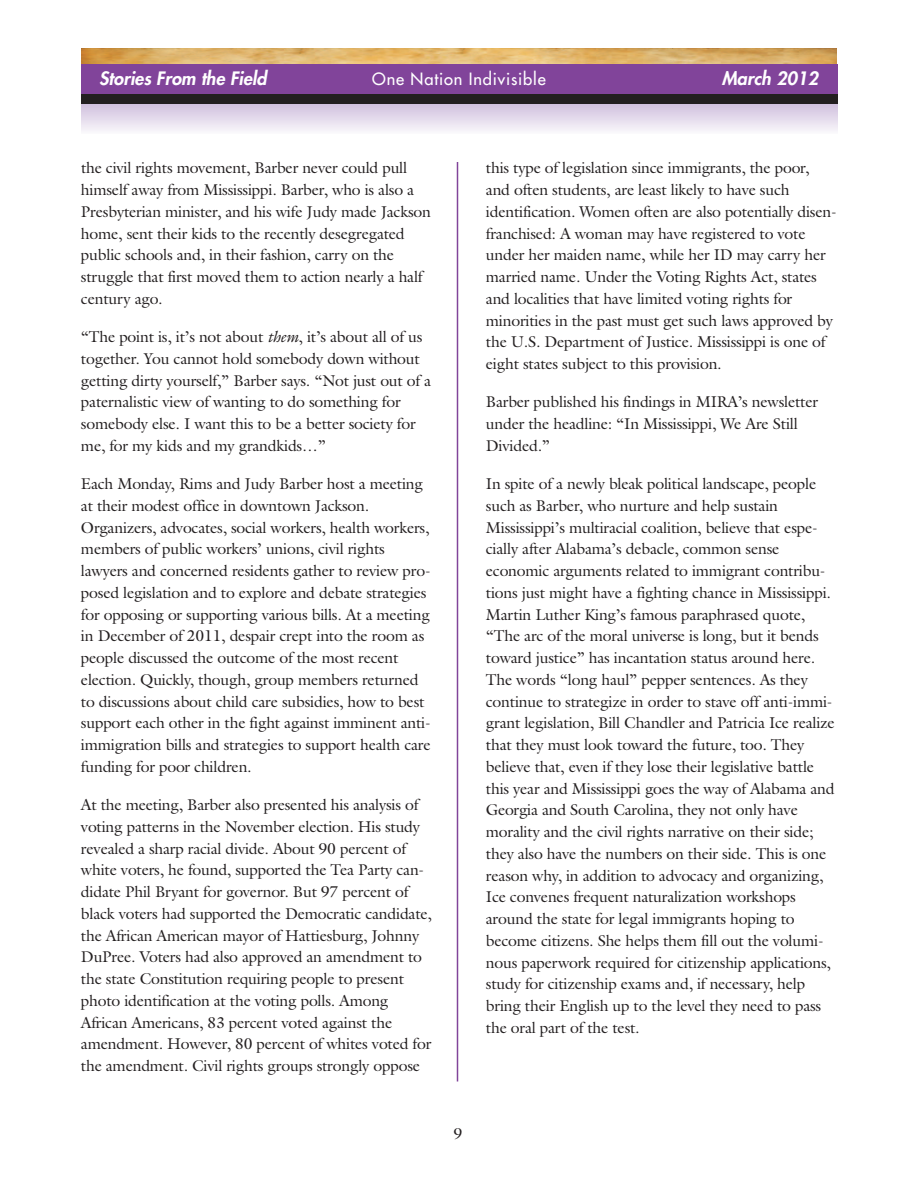
<style>
.page{position:relative;width:918px;height:1188px;background:#fff}
.page>*{position:absolute;margin:0;border:0;box-sizing:border-box;transform-origin:0 0}
.t1{font:italic 800 18px "Futura";letter-spacing:.005em;color:#fff}
.t2{font:16.5px "Futura";letter-spacing:.05em;color:#fff}
.t3{font:15.75px/21.8px "Galliard";letter-spacing:-.015em;color:#231f20}
.s1{font-style:italic}
</style>
<div class="page">
<div style="left:81px;top:102px;width:756px;height:32px;background:linear-gradient(to bottom,#cebddc,#f9f7fa)"></div>
<img style="left:81px;top:49px;width:756px;height:15px">
<div style="left:81px;top:64px;width:756px;height:31px;background:#81449a"></div>
<div style="left:81px;top:94px;width:756px;height:10px;background:#231f20"></div>
<hr style="left:457px;top:162px;width:1px;height:920px;background:#81449a">
<p class="t1" style="left:99px;top:70px;width:169px">Stories From the Field</p>
<p class="t2" style="left:372px;top:71px;width:175px">One Nation Indivisible</p>
<p class="t1" style="left:722px;top:70px;width:98px">March 2012</p>
<p class="t3" style="left:81px;top:157px;width:351px">the civil rights movement, Barber never could pull himself away from Mississippi. Barber, who is also a Presbyterian minister, and his wife Judy made Jackson home, sent their kids to the recently desegregated public schools and, in their fashion, carry on the struggle that first moved them to action nearly a half century ago.</p>
<p class="t3" style="left:81px;top:326px;width:352px">“The point is, it’s not about <span class="s1">them</span>, it’s about all of us together. You cannot hold somebody down without getting dirty yourself,” Barber says. “Not just out of a paternalistic view of wanting to do something for somebody else. I want this to be a better society for me, for my kids and my grandkids…”</p>
<p class="t3" style="left:81px;top:473px;width:351px">Each Monday, Rims and Judy Barber host a meeting at their modest office in downtown Jackson.<br>Organizers, advocates, social workers, health workers, members of public workers’ unions, civil rights lawyers and concerned residents gather to review pro&shy;posed legislation and to explore and debate strategies for opposing or supporting various bills. At a meeting in December of 2011, despair crept into the room as people discussed the outcome of the most recent election. Quickly, though, group members returned to discussions about child care subsidies, how to best support each other in the fight against imminent anti&shy;immigration bills and strategies to support health care funding for poor children.</p>
<p class="t3" style="left:81px;top:794px;width:353px">At the meeting, Barber also presented his analysis of voting patterns in the November election. His study revealed a sharp racial divide. About 90 percent of white voters, he found, supported the Tea Party can&shy;didate Phil Bryant for governor. But 97 percent of black voters had supported the Democratic candidate, the African American mayor of Hattiesburg, Johnny DuPree. Voters had also approved an amendment to the state Constitution requiring people to present photo identification at the voting polls. Among African Americans, 83 percent voted against the amendment. However, 80 percent of whites voted for the amendment. Civil rights groups strongly oppose</p>
<p class="t3" style="left:454px;top:1122px;width:10px">9</p>
<p class="t3" style="left:486px;top:157px;width:352px">this type of legislation since immigrants, the poor, and often students, are least likely to have such identification. Women often are also potentially disen&shy;franchised: A woman may have registered to vote under her maiden name, while her ID may carry her married name. Under the Voting Rights Act, states and localities that have limited voting rights for minorities in the past must get such laws approved by the U.S. Department of Justice. Mississippi is one of eight states subject to this provision.</p>
<p class="t3" style="left:486px;top:391px;width:334px">Barber published his findings in MIRA’s newsletter under the headline: “In Mississippi, We Are Still<br>Divided.”</p>
<p class="t3" style="left:486px;top:473px;width:350px">In spite of a newly bleak political landscape, people such as Barber, who nurture and help sustain Mississippi’s multiracial coalition, believe that espe&shy;cially after Alabama’s debacle, common sense economic arguments related to immigrant contribu&shy;tions just might have a fighting chance in Mississippi.<br>Martin Luther King’s famous paraphrased quote, “The arc of the moral universe is long, but it bends toward justice” has incantation status around here.<br>The words “long haul” pepper sentences. As they continue to strategize in order to stave off anti-immi&shy;grant legislation, Bill Chandler and Patricia Ice realize that they must look toward the future, too. They believe that, even if they lose their legislative battle this year and Mississippi goes the way of Alabama and Georgia and South Carolina, they not only have morality and the civil rights narrative on their side; they also have the numbers on their side. This is one reason why, in addition to advocacy and organizing, Ice convenes frequent naturalization workshops around the state for legal immigrants hoping to become citizens. She helps them fill out the volumi&shy;nous paperwork required for citizenship applications, study for citizenship exams and, if necessary, help bring their English up to the level they need to pass the oral part of the test.</p>
</div>
